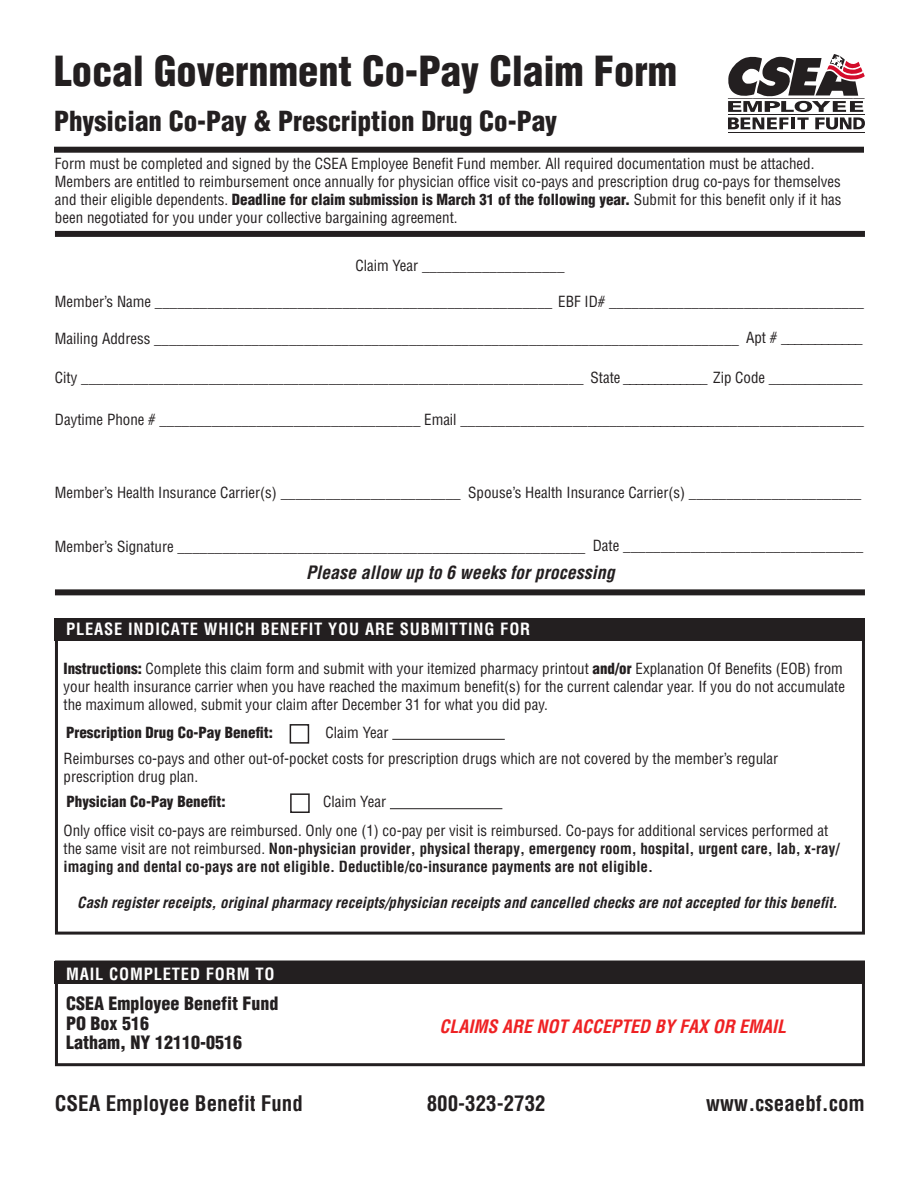
<style>
.page{position:relative;width:918px;height:1188px;background:#fff}
.page>*{position:absolute;margin:0;border:0;box-sizing:border-box;transform-origin:0 0}
.t1{font:900 condensed 40.5px "Helvetica LT Std";color:#231f20}
.t2{font:900 condensed 27px "Helvetica LT Std";color:#231f20}
.t3{font:700 condensed 21px "Helvetica";color:#231f20}
.t4{font:900 condensed 18px "Helvetica";color:#231f20}
.t5{font:italic 700 condensed 18px "Helvetica";color:#231f20}
.t6{font:italic 700 condensed 18px "Helvetica LT Std";color:#ee2123}
.t7{font:700 condensed 16.5px "Helvetica";letter-spacing:.05em;color:#fff}
.t8{font:condensed 15px/18px "Helvetica LT Std";color:#231f20}
.t9{font:700 condensed 15px/18px "Helvetica";color:#231f20}
.t10{font:italic 700 condensed 15px "Helvetica";color:#231f20}
.t11{font:900 condensed 15px "Helvetica LT Std";color:#231f20}
.s1{font-weight:900}
.s2{font-family:"Helvetica LT Std";font-weight:400}
</style>
<div class="page">
<div style="left:54px;top:147px;width:810px;height:6px;background:#231f20"></div>
<hr style="left:728px;top:132px;width:137px;height:1px;background:#231f20">
<svg style="left:728px;top:54px;width:137px;height:75px"></svg>
<div style="left:55px;top:231px;width:810px;height:6px;background:#231f20"></div>
<hr style="left:392px;top:739px;width:113px;height:1px;background:#231f20">
<div style="left:55px;top:589px;width:810px;height:6px;background:#231f20"></div>
<div style="left:55px;top:635px;width:810px;height:300px;border:3px solid #231f20"></div>
<div style="left:55px;top:618px;width:810px;height:22px;background:#231f20"></div>
<div style="left:55px;top:961px;width:810px;height:105px;border:3px solid #231f20"></div>
<div style="left:55px;top:961px;width:810px;height:23px;background:#231f20"></div>
<div style="left:290px;top:724px;width:19px;height:20px;border:2px solid #231f20"></div>
<hr style="left:390px;top:808px;width:112px;height:1px;background:#231f20">
<div style="left:290px;top:793px;width:20px;height:20px;border:2px solid #231f20"></div>
<p class="t1" style="left:54px;top:46px;width:625px">Local Government Co-Pay Claim Form</p>
<p class="t2" style="left:54px;top:104px;width:505px">Physician Co-Pay &amp; Prescription Drug Co-Pay</p>
<p class="t8" style="left:55px;top:155px;width:788px">Form must be completed and signed by the CSEA Employee Benefit Fund member. All required documentation must be attached.<br>Members are entitled to reimbursement once annually for physician office visit co-pays and prescription drug co-pays for themselves and their eligible dependents. <span class="s1">Deadline for claim submission is March 31 of the following year.</span> Submit for this benefit only if it has been negotiated for you under your collective bargaining agreement.</p>
<p class="t8" style="left:355px;top:256px;width:211px">Claim Year ___________________</p>
<p class="t8" style="left:55px;top:292px;width:811px">Member’s Name _____________________________________________________ EBF ID# __________________________________</p>
<p class="t8" style="left:55px;top:330px;width:686px">Mailing Address ______________________________________________________________________________</p>
<p class="t8" style="left:55px;top:369px;width:530px">City ___________________________________________________________________</p>
<p class="t8" style="left:55px;top:411px;width:811px">Daytime Phone # ___________________________________ Email _______________________________________________________</p>
<p class="t8" style="left:746px;top:329px;width:118px">Apt # ____________</p>
<p class="t8" style="left:591px;top:368px;width:274px">State _____________ Zip Code _____________</p>
<p class="t8" style="left:55px;top:483px;width:808px">Member’s Health Insurance Carrier(s) ________________________ Spouse’s Health Insurance Carrier(s) _______________________</p>
<p class="t8" style="left:55px;top:537px;width:532px">Member’s Signature _______________________________________________________</p>
<p class="t8" style="left:593px;top:536px;width:272px">Date ________________________________</p>
<p class="t5" style="left:306px;top:561px;width:310px">Please allow up to 6 weeks for processing</p>
<p class="t7" style="left:66px;top:619px;width:466px">PLEASE INDICATE WHICH BENEFIT YOU ARE SUBMITTING FOR</p>
<p class="t8" style="left:64px;top:659px;width:783px"><span class="s1">Instructions:</span> Complete this claim form and submit with your itemized pharmacy printout <span class="s1">and/or</span> Explanation Of Benefits (EOB) from your health insurance carrier when you have reached the maximum benefit(s) for the current calendar year. If you do not accumulate the maximum allowed, submit your claim after December 31 for what you did pay.</p>
<p class="t8" style="left:64px;top:749px;width:716px">Reimburses co-pays and other out-of-pocket costs for prescription drugs which are not covered by the member’s regular prescription drug plan.</p>
<p class="t9" style="left:64px;top:821px;width:778px"><span class="s2">Only office visit co-pays are reimbursed. Only one (1) co-pay per visit is reimbursed. Co-pays for additional services performed at the same visit are not reimbursed.</span> Non-physician provider, physical therapy, emergency room, hospital, urgent care, lab, x-ray/ imaging and dental co-pays are not eligible. Deductible/co-insurance payments are not eligible.</p>
<p class="t10" style="left:77px;top:893px;width:762px">Cash register receipts, original pharmacy receipts/physician receipts and cancelled checks are not accepted for this benefit.</p>
<p class="t11" style="left:66px;top:723px;width:209px">Prescription Drug Co-Pay Benefit:</p>
<p class="t8" style="left:326px;top:723px;width:64px">Claim Year</p>
<p class="t11" style="left:67px;top:792px;width:161px">Physician Co-Pay Benefit:</p>
<p class="t8" style="left:323px;top:793px;width:64px">Claim Year</p>
<p class="t7" style="left:66px;top:963px;width:210px">MAIL COMPLETED FORM TO</p>
<p class="t4" style="left:66px;top:992px;width:214px">CSEA Employee Benefit Fund</p>
<p class="t4" style="left:66px;top:1012px;width:85px">PO Box 516</p>
<p class="t4" style="left:66px;top:1031px;width:177px">Latham, NY 12110-0516</p>
<p class="t6" style="left:440px;top:1016px;width:348px">CLAIMS ARE NOT ACCEPTED BY FAX OR EMAIL</p>
<p class="t3" style="left:55px;top:1090px;width:249px">CSEA Employee Benefit Fund</p>
<p class="t3" style="left:427px;top:1090px;width:120px">800-323-2732</p>
<p class="t3" style="left:706px;top:1090px;width:160px">www.cseaebf.com</p>
</div>
